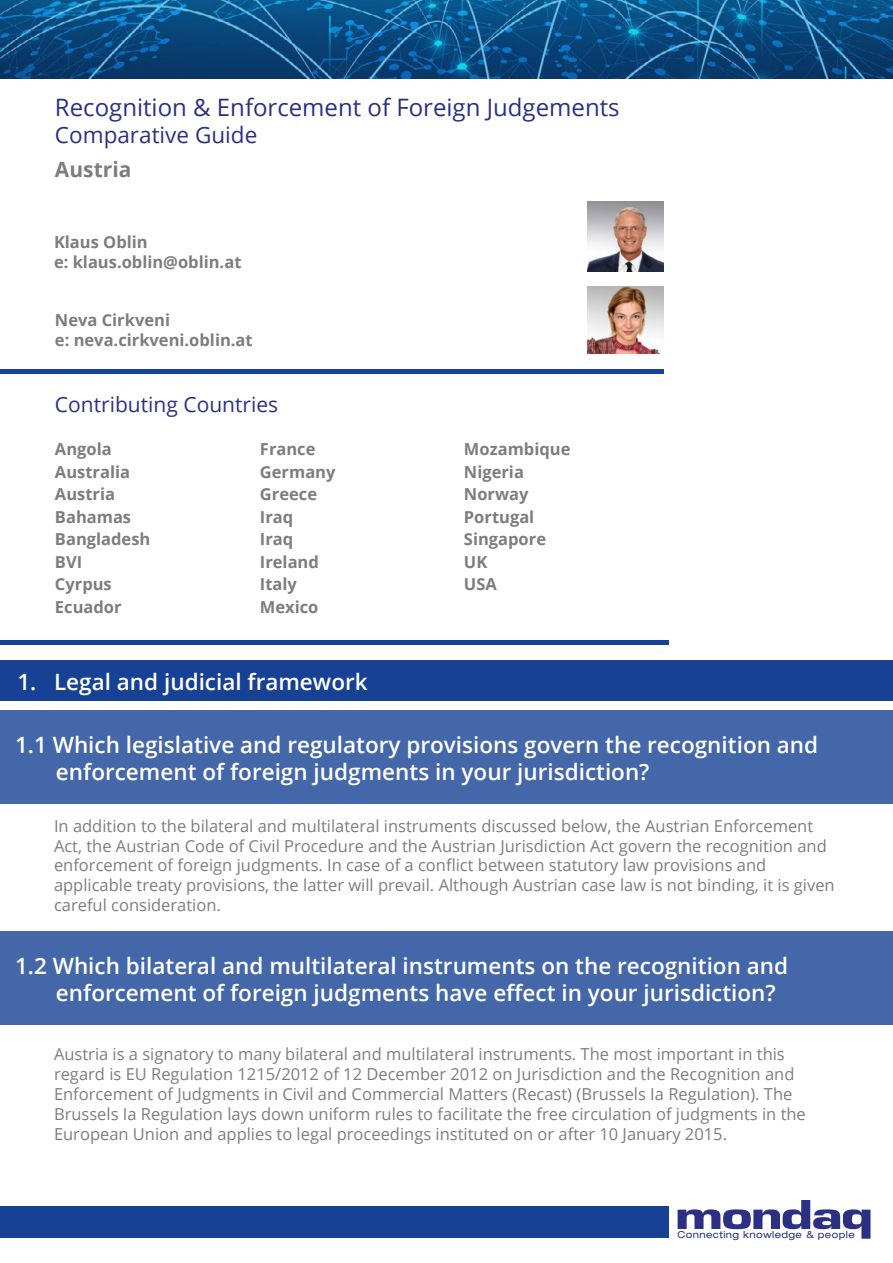
<style>
.page{position:relative;width:893px;height:1263px;background:#fff}
.page>*{position:absolute;margin:0;border:0;box-sizing:border-box;transform-origin:0 0}
.t1{font:24px "Open Sans";color:#2b3084}
.t2{font:600 22.5px/27px "Open Sans";color:#fff}
.t3{font:22.5px "Open Sans";color:#2b3084}
.t4{font:21px "Open Sans";color:#2b3184}
.t5{font:700 21px "Open Sans";color:#7d7d7d}
.t6{font:16.5px/19.8px "Open Sans";color:#7d7d7d}
.t7{font:700 16.5px/22.5px "Open Sans";color:#7d7d7d}
.t8{font:expanded 9.75px "Helvetica Neue";letter-spacing:.04em;color:#2b3084}
</style>
<div class="page">
<div style="left:0;top:1206px;width:668px;height:32px;background:#164194"></div>
<svg style="left:678px;top:1200px;width:192px;height:39px"></svg>
<div style="left:0;top:369px;width:663px;height:5px;background:#164194"></div>
<hr style="left:0;top:640px;width:668px;height:4px;background:#164194">
<img style="left:0;top:0;width:893px;height:78px">
<div style="left:0;top:661px;width:893px;height:40px;background:#164194"></div>
<div style="left:0;top:710px;width:893px;height:93px;background:#4467a9"></div>
<img style="left:587px;top:202px;width:76px;height:69px">
<img style="left:587px;top:286px;width:76px;height:68px">
<div style="left:0;top:932px;width:893px;height:93px;background:#4467a9"></div>
<h1 class="t1" style="left:55px;top:91px;width:566px">Recognition &amp; Enforcement of Foreign Judgements</h1>
<h2 class="t3" style="left:55px;top:119px;width:204px">Comparative Guide</h2>
<p class="t5" style="left:55px;top:154px;width:78px">Austria</p>
<p class="t7" style="left:54px;top:232px;width:189px;line-height:19.8px">Klaus Oblin<br>e: klaus.oblin@oblin.at</p>
<p class="t7" style="left:55px;top:310px;width:199px;line-height:19.8px">Neva Cirkveni<br>e: neva.cirkveni.oblin.at</p>
<p class="t4" style="left:55px;top:390px;width:225px">Contributing Countries</p>
<p class="t7" style="left:55px;top:438px;width:97px">Angola<br>Australia<br>Austria<br>Bahamas<br>Bangladesh<br>BVI<br>Cyrpus<br>Ecuador</p>
<p class="t7" style="left:260px;top:438px;width:77px">France<br>Germany<br>Greece<br>Iraq<br>Iraq<br>Ireland<br>Italy<br>Mexico</p>
<h2 class="t2" style="left:17px;top:668px;width:352px">1. Legal and judicial framework</h2>
<p class="t7" style="left:464px;top:438px;width:108px">Mozambique<br>Nigeria<br>Norway<br>Portugal<br>Singapore<br>UK<br>USA</p>
<h2 class="t2" style="left:56px;top:731px;width:764px;text-indent:-41px">1.1 Which legislative and regulatory provisions govern the recognition and enforcement of foreign judgments in your jurisdiction?</h2>
<p class="t6" style="left:54px;top:815px;width:782px">In addition to the bilateral and multilateral instruments discussed below, the Austrian Enforcement Act, the Austrian Code of Civil Procedure and the Austrian Jurisdiction Act govern the recognition and enforcement of foreign judgments. In case of a conflict between statutory law provisions and applicable treaty provisions, the latter will prevail. Although Austrian case law is not binding, it is given careful consideration.</p>
<h2 class="t2" style="left:56px;top:952px;width:734px;text-indent:-41px">1.2 Which bilateral and multilateral instruments on the recognition and enforcement of foreign judgments have effect in your jurisdiction?</h2>
<p class="t6" style="left:54px;top:1044px;width:753px">Austria is a signatory to many bilateral and multilateral instruments. The most important in this regard is EU Regulation 1215/2012 of 12 December 2012 on Jurisdiction and the Recognition and Enforcement of Judgments in Civil and Commercial Matters (Recast) (Brussels Ia Regulation). The Brussels Ia Regulation lays down uniform rules to facilitate the free circulation of judgments in the European Union and applies to legal proceedings instituted on or after 10 January 2015.</p>
<p class="t8" style="left:677px;top:1229px;width:179px">Connecting knowledge &amp; people</p>
</div>
